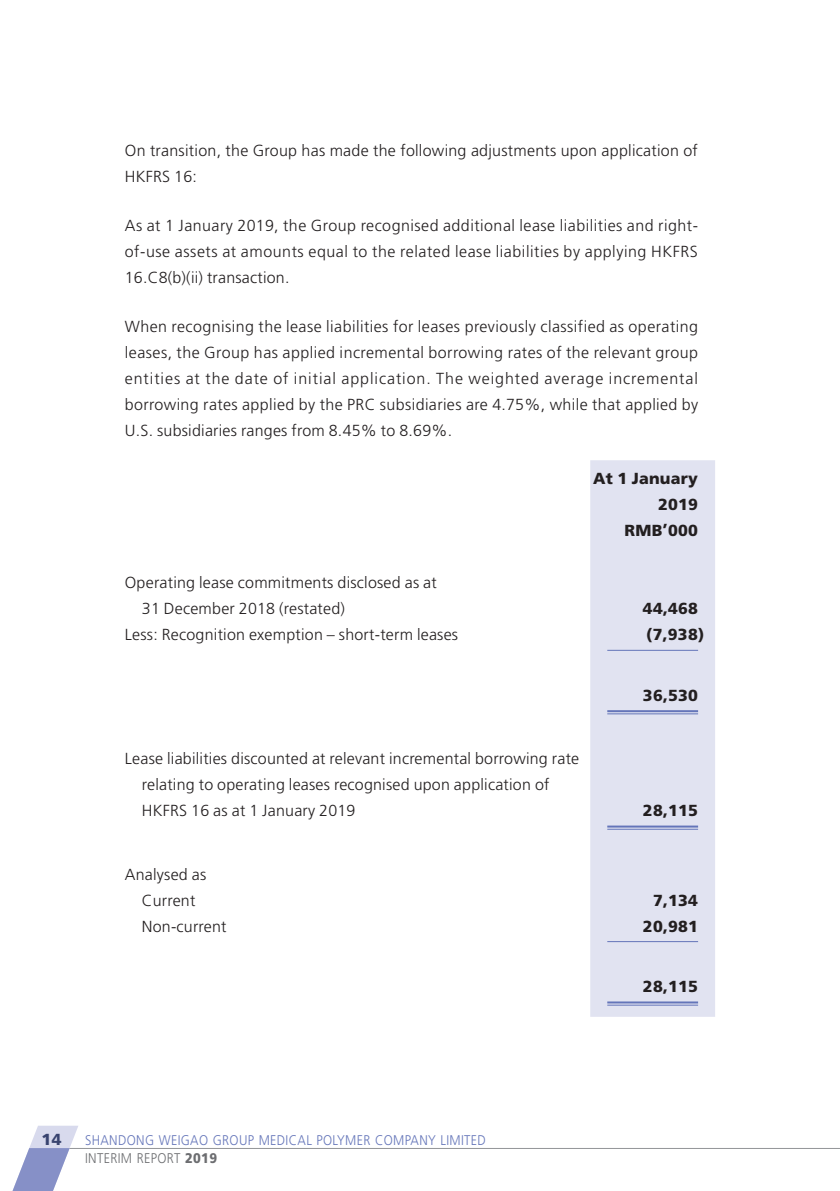
<style>
.page{position:relative;width:840px;height:1191px;background:#fff}
.page>*{position:absolute;margin:0;border:0;box-sizing:border-box;transform-origin:0 0}
.Notes{font:300 16px/26px "Frutiger LT Std";letter-spacing:.015em;color:#231f20}
.Notes-2{font:900 16px "Frutiger LT Std";letter-spacing:.015em;color:#231f20}
.t1{font:900 16px "Frutiger LT Std";color:#38436f}
.t2{font:300 14px/18px "Frutiger LT Std";letter-spacing:.03em;color:#6475b9;scale:.9 1}
.s1{color:#6c6d70}
.s2{font-weight:900;color:#6c6d70}
</style>
<div class="page">
<hr style="left:69px;top:1148px;width:770px;height:1px;background:#939598">
<svg style="left:13px;top:1125px;width:65px;height:66px"></svg>
<div style="left:590px;top:460px;width:124px;height:556px;background:#e1e3f1"></div>
<hr style="left:607px;top:650px;width:90px;height:1px;background:#6475b9">
<hr style="left:607px;top:710px;width:90px;height:2px;background:#6475b9">
<hr style="left:607px;top:713px;width:90px;height:1px;background:#6475b9">
<hr style="left:607px;top:825px;width:90px;height:2px;background:#6475b9">
<hr style="left:607px;top:829px;width:90px;height:1px;background:#6475b9">
<hr style="left:607px;top:941px;width:90px;height:1px;background:#6475b9">
<hr style="left:607px;top:1001px;width:90px;height:2px;background:#6475b9">
<hr style="left:607px;top:1004px;width:90px;height:1px;background:#6475b9">
<p class="Notes" style="left:125px;top:138px;width:574px">On transition, the Group has made the following adjustments upon application of<br>HKFRS 16:</p>
<p class="Notes" style="left:125px;top:212px;width:574px;text-align:justify">As at 1 January 2019, the Group recognised additional lease liabilities and right&shy;of-use assets at amounts equal to the related lease liabilities by applying HKFRS 16.C8(b)(ii) transaction.</p>
<p class="Notes" style="left:125px;top:313px;width:574px;text-align:justify">When recognising the lease liabilities for leases previously classified as operating leases, the Group has applied incremental borrowing rates of the relevant group entities at the date of initial application. The weighted average incremental borrowing rates applied by the PRC subsidiaries are 4.75%, while that applied by U.S. subsidiaries ranges from 8.45% to 8.69%.</p>
<p class="Notes-2" style="left:593px;top:469px;width:106px">At 1 January</p>
<p class="Notes-2" style="left:657px;top:495px;width:41px">2019</p>
<p class="Notes-2" style="left:624px;top:521px;width:75px">RMB’000</p>
<p class="Notes" style="left:142px;top:570px;width:296px;text-indent:-17px">Operating lease commitments disclosed as at<br>31 December 2018 (restated)</p>
<p class="Notes-2" style="left:642px;top:599px;width:57px">44,468</p>
<p class="Notes" style="left:125px;top:622px;width:334px">Less: Recognition exemption – short-term leases</p>
<p class="Notes-2" style="left:646px;top:625px;width:59px">(7,938)</p>
<p class="Notes" style="left:142px;top:746px;width:438px;text-indent:-17px">Lease liabilities discounted at relevant incremental borrowing rate relating to operating leases recognised upon application of<br>HKFRS 16 as at 1 January 2019</p>
<p class="Notes-2" style="left:642px;top:685px;width:57px">36,530</p>
<p class="Notes-2" style="left:642px;top:801px;width:57px">28,115</p>
<p class="Notes" style="left:125px;top:861px;width:83px">Analysed as</p>
<p class="Notes" style="left:142px;top:887px;width:55px">Current</p>
<p class="Notes-2" style="left:652px;top:890px;width:47px">7,134</p>
<p class="Notes" style="left:142px;top:913px;width:86px">Non-current</p>
<p class="Notes-2" style="left:642px;top:916px;width:57px">20,981</p>
<p class="t1" style="left:41px;top:1129px;width:22px">14</p>
<p class="t2" style="left:85px;top:1131px;width:446px">SHANDONG WEIGAO GROUP MEDICAL POLYMER COMPANY LIMITED<br><span class="s1">INTERIM REPORT</span> <span class="s2">2019</span></p>
<p class="Notes-2" style="left:642px;top:976px;width:57px">28,115</p>
</div>
